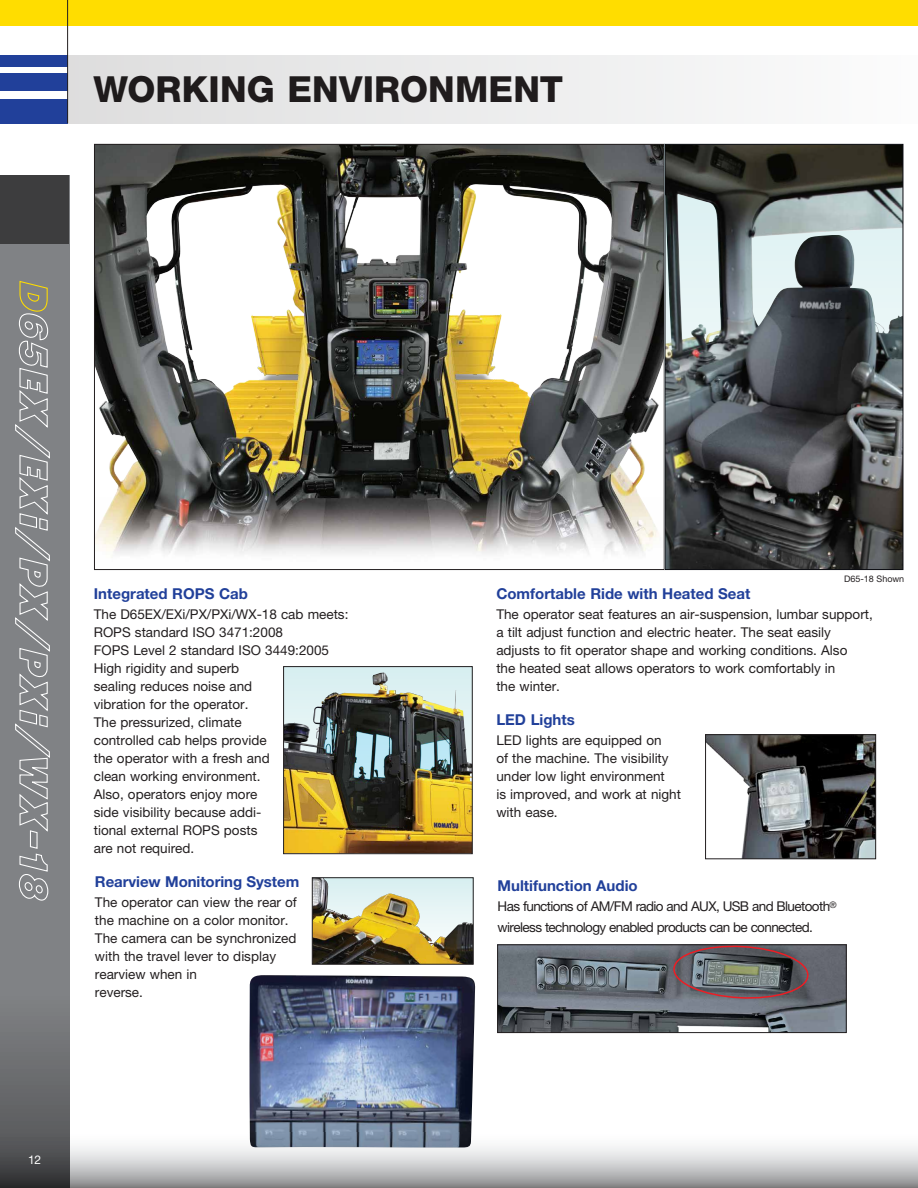
<style>
.page{position:relative;width:918px;height:1188px;background:#fff}
.page>*{position:absolute;margin:0;border:0;box-sizing:border-box;transform-origin:0 0}
.t1{font:800 36px "Helvetica Neue LT Pro";letter-spacing:.005em;color:#231f20}
.t2{font:700 15px "Helvetica Neue LT Pro";color:#21409a}
.t3{font:13.5px/18px "Helvetica Neue LT Pro";color:#231f20}
.t4{font:13.5px/21px "Helvetica Neue LT Pro";letter-spacing:-.045em;color:#231f20}
.t5{font:12px "Helvetica Neue LT Pro";color:#fff}
.t6{font:9px "Helvetica Neue LT Pro";letter-spacing:-.005em;color:#231f20}
</style>
<div class="page">
<div style="left:68px;top:55px;width:850px;height:68px;background:linear-gradient(to right,#dedede,#fbfcfc)"></div>
<div style="left:0;top:99px;width:68px;height:24px;background:#21409a"></div>
<div style="left:0;top:55px;width:68px;height:12px;background:#21409a"></div>
<div style="left:0;top:74px;width:68px;height:17px;background:#21409a"></div>
<div style="left:0;top:0;width:918px;height:25px;background:#fd0"></div>
<img style="left:96px;top:146px;width:567px;height:408px">
<img style="left:285px;top:668px;width:186px;height:184px">
<img style="left:313px;top:672px;width:70px;height:59px">
<div style="left:283px;top:666px;width:190px;height:188px;border:1px solid #231f20"></div>
<img style="left:249px;top:975px;width:226px;height:158px">
<img style="left:314px;top:879px;width:158px;height:84px">
<div style="left:312px;top:877px;width:162px;height:88px;border:1px solid #231f20"></div>
<svg style="left:667px;top:146px;width:234px;height:422px"></svg>
<div style="left:665px;top:144px;width:238px;height:426px;border:1px solid #090a0f"></div>
<img style="left:707px;top:736px;width:167px;height:121px">
<div style="left:705px;top:734px;width:171px;height:125px;border:1px solid #231f20"></div>
<img style="left:499px;top:947px;width:345px;height:84px">
<div style="left:497px;top:945px;width:349px;height:88px;border:1px solid #231f20"></div>
<svg style="left:672px;top:944px;width:138px;height:56px"></svg>
<hr style="left:67px;top:0;width:1px;height:123px;background:#231f20">
<svg style="left:69px;top:1133px;width:849px;height:55px"></svg>
<svg style="left:0;top:243px;width:69px;height:945px"></svg>
<div style="left:0;top:175px;width:69px;height:68px;background:#3d3d3e"></div>
<svg style="left:15px;top:253px;width:36px;height:649px"></svg>
<h1 class="t1" style="left:93px;top:68px;width:471px">WORKING ENVIRONMENT</h1>
<p class="t2" style="left:94px;top:585px;width:156px">Integrated ROPS Cab</p>
<p class="t3" style="left:94px;top:605px;width:256px">The D65EX/EXi/PX/PXi/WX-18 cab meets:<br>ROPS standard ISO 3471:2008<br>FOPS Level 2 standard ISO 3449:2005<br>High rigidity and superb<br>sealing reduces noise and<br>vibration for the operator.<br>The pressurized, climate<br>controlled cab helps provide<br>the operator with a fresh and<br>clean working environment.<br>Also, operators enjoy more<br>side visibility because addi-<br>tional external ROPS posts<br>are not required.</p>
<p class="t2" style="left:95px;top:872px;width:206px">Rearview Monitoring System</p>
<p class="t3" style="left:95px;top:893px;width:204px">The operator can view the rear of the machine on a color monitor.<br>The camera can be synchronized with the travel lever to display rearview when in<br>reverse.</p>
<p class="t5" style="left:28px;top:1153px;width:15px">12</p>
<p class="t6" style="left:844px;top:573px;width:61px">D65-18 Shown</p>
<p class="t2" style="left:496px;top:585px;width:256px">Comfortable Ride with Heated Seat</p>
<p class="t3" style="left:496px;top:605px;width:378px">The operator seat features an air-suspension, lumbar support, a tilt adjust function and electric heater. The seat easily adjusts to fit operator shape and working conditions. Also<br>the heated seat allows operators to work comfortably in<br>the winter.</p>
<p class="t2" style="left:496px;top:710px;width:80px">LED Lights</p>
<p class="t3" style="left:496px;top:731px;width:186px">LED lights are equipped on<br>of the machine. The visibility under low light environment<br>is improved, and work at night with ease.</p>
<p class="t2" style="left:498px;top:877px;width:142px">Multifunction Audio</p>
<p class="t4" style="left:498px;top:896px;width:341px">Has functions of AM/FM radio and AUX, USB and Bluetooth<sup>® </sup>wireless technology enabled products can be connected.</p>
</div>
